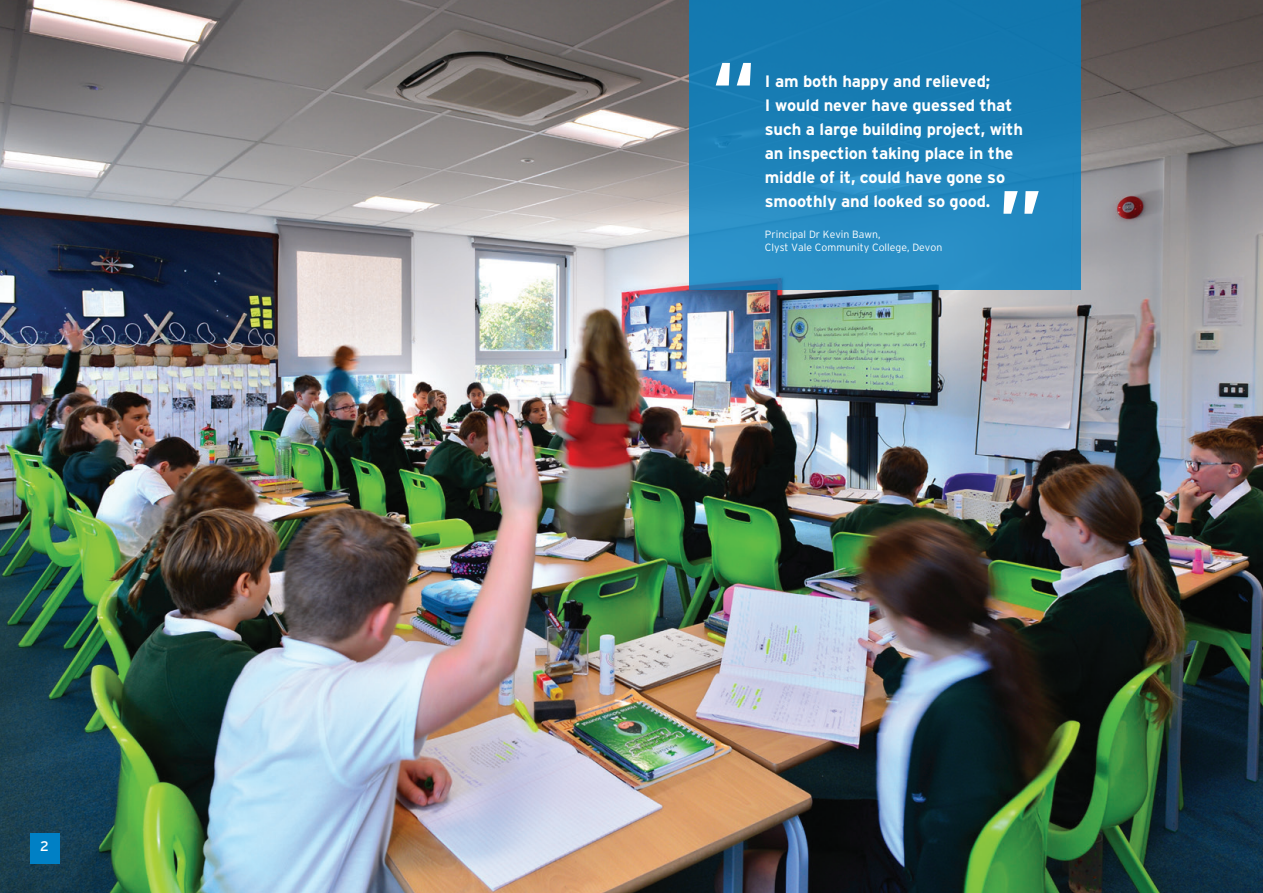
<style>
.page{position:relative;width:1263px;height:893px;background:#fff}
.page>*{position:absolute;margin:0;border:0;box-sizing:border-box;transform-origin:0 0}
.t1{font:700 80.4px "Interstate";color:#fff}
.t2{font:700 16.5px/24px "Interstate";letter-spacing:-.01em;color:#fff}
.t3{font:13.95px "Interstate";color:#fff}
.t4{font:300 10.5px/13.5px "Interstate";color:#fff}
</style>
<div class="page">
<img style="left:0;top:0;width:1263px;height:893px">
<div style="left:689px;top:0;width:391px;height:290px;background:linear-gradient(to bottom,#0f74ab,#2b91c8)"></div>
<div style="left:30px;top:833px;width:30px;height:30px;background:#0080c5"></div>
<p class="t3" style="left:40px;top:838px;width:10px">2</p>
<h1 class="t1" style="left:712px;top:46px;width:45px">“</h1>
<p class="t2" style="left:765px;top:69px;width:260px">I am both happy and relieved;<br>I would never have guessed that such a large building project, with an inspection taking place in the middle of it, could have gone so smoothly and looked so good.</p>
<p class="t4" style="left:765px;top:227px;width:179px">Principal Dr Kevin Bawn,<br>Clyst Vale Community College, Devon</p>
<h1 class="t1" style="left:998px;top:174px;width:45px">”</h1>
</div>
